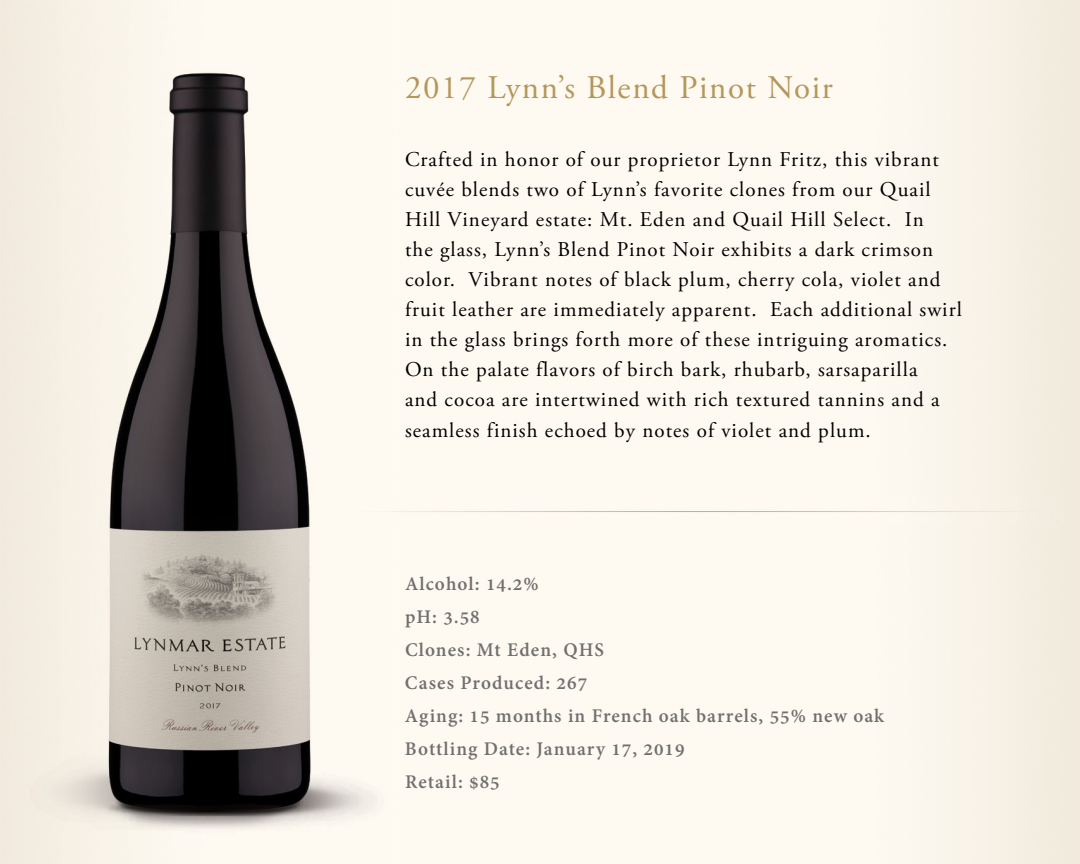
<style>
.page{position:relative;width:1080px;height:864px;background:#fff}
.page>*{position:absolute;margin:0;border:0;box-sizing:border-box;transform-origin:0 0}
.t1{font:33px "Adobe Garamond Pro";letter-spacing:.05em;color:#b4975a}
.t2{font:21px/30px "Adobe Garamond Pro";letter-spacing:.05em;color:#000}
.t3{font:700 21px/33px "Adobe Devanagari";letter-spacing:.05em;color:#70706f}
</style>
<div class="page">
<img style="left:0;top:0;width:396px;height:864px">
<p class="t1" style="left:405px;top:67px;width:429px">2017 Lynn’s Blend Pinot Noir</p>
<p class="t2" style="left:405px;top:146px;width:558px">Crafted in honor of our proprietor Lynn Fritz, this vibrant cuvée blends two of Lynn’s favorite clones from our Quail Hill Vineyard estate: Mt. Eden and Quail Hill Select. In<br>the glass, Lynn’s Blend Pinot Noir exhibits a dark crimson color. Vibrant notes of black plum, cherry cola, violet and fruit leather are immediately apparent. Each additional swirl in the glass brings forth more of these intriguing aromatics.<br>On the palate flavors of birch bark, rhubarb, sarsaparilla<br>and cocoa are intertwined with rich textured tannins and a seamless finish echoed by notes of violet and plum.</p>
<p class="t3" style="left:405px;top:570px;width:481px">Alcohol: 14.2%<br>pH: 3.58<br>Clones: Mt Eden, QHS<br>Cases Produced: 267<br>Aging: 15 months in French oak barrels, 55% new oak<br>Bottling Date: January 17, 2019<br>Retail: $85</p>
</div>
